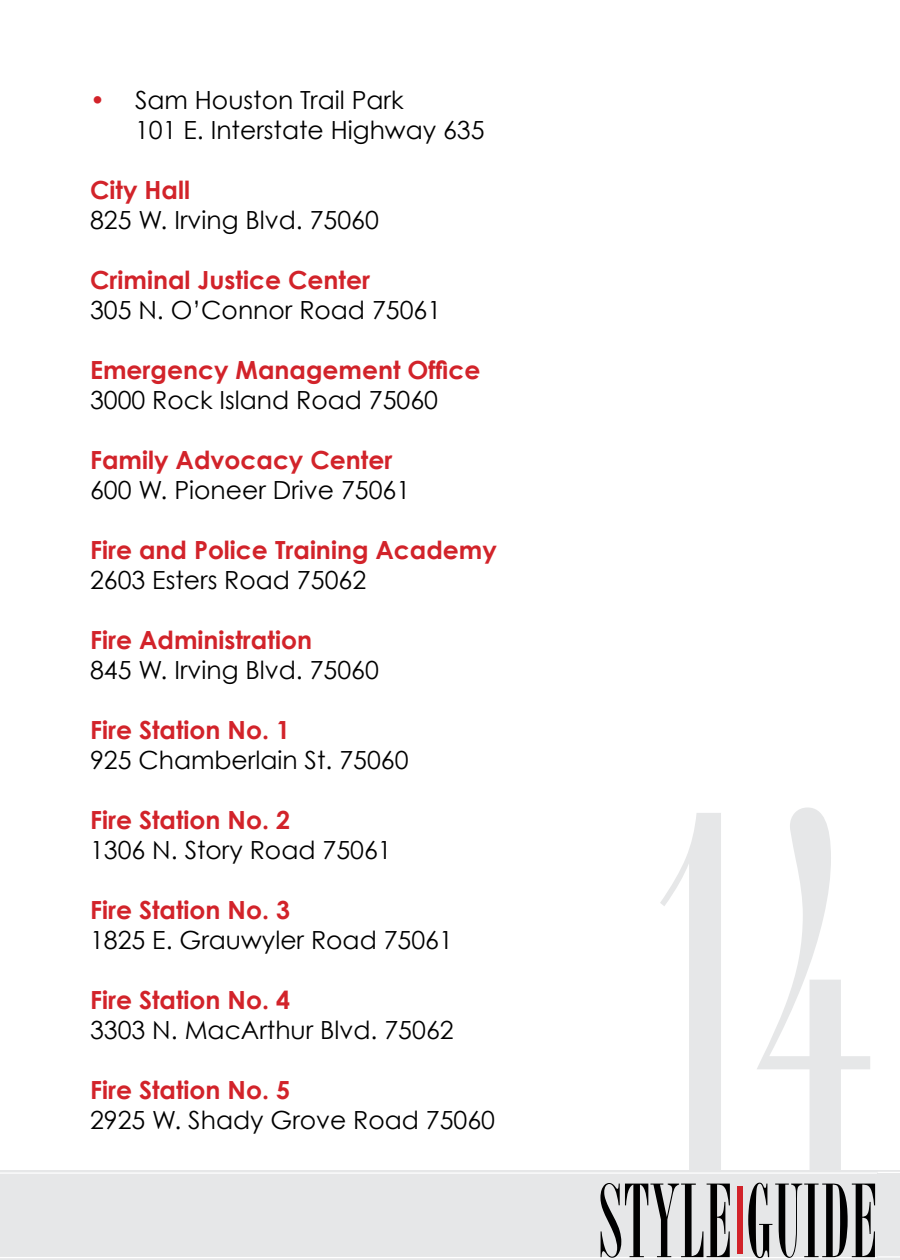
<style>
.page{position:relative;width:900px;height:1260px;background:#fff}
.page>*{position:absolute;margin:0;border:0;box-sizing:border-box;transform-origin:0 0}
.t1{font:550px "Bordeaux Roman Bold Let Plain";color:#e6e7e8}
.t2{font:110.5px "Bordeaux Roman Bold Let Plain";letter-spacing:.005em;color:#000}
.t3{font:25px/30px "Century Gothic";color:#000}
.t4{font:700 25px "Century Gothic";color:#d2232a}
.s1{font-weight:700;color:#d2232a}
</style>
<div class="page">
<div style="left:0;top:1170px;width:900px;height:90px;background:#e6e7e8"></div>
<hr style="left:0;top:1172px;width:900px;height:2px;background:#fff">
<hr style="left:0;top:1257px;width:900px;height:1px;background:#fff">
<div style="left:878px;top:1170px;width:22px;height:90px;background:#e6e7e8"></div>
<hr style="left:878px;top:1256px;width:22px;height:2px;background:#fff">
<svg style="left:878px;top:1172px;width:22px;height:1px"></svg>
<p class="t3" style="left:135px;top:84px;width:351px;text-indent:-45px"><span class="s1">•</span> Sam Houston Trail Park<br>101 E. Interstate Highway 635</p>
<p class="t4" style="left:90px;top:174px;width:101px">City Hall</p>
<p class="t3" style="left:90px;top:204px;width:290px">825 W. Irving Blvd. 75060</p>
<p class="t4" style="left:90px;top:264px;width:282px">Criminal Justice Center</p>
<p class="t3" style="left:90px;top:294px;width:353px">305 N. O’Connor Road 75061</p>
<p class="t4" style="left:90px;top:354px;width:392px">Emergency Management Office</p>
<p class="t3" style="left:90px;top:384px;width:350px">3000 Rock Island Road 75060</p>
<p class="t4" style="left:90px;top:444px;width:304px">Family Advocacy Center</p>
<p class="t3" style="left:90px;top:474px;width:322px">600 W. Pioneer Drive 75061</p>
<p class="t4" style="left:90px;top:534px;width:408px">Fire and Police Training Academy</p>
<p class="t3" style="left:90px;top:564px;width:278px">2603 Esters Road 75062</p>
<p class="t4" style="left:90px;top:624px;width:224px">Fire Administration</p>
<p class="t3" style="left:90px;top:654px;width:290px">845 W. Irving Blvd. 75060</p>
<p class="t4" style="left:90px;top:714px;width:201px">Fire Station No. 1</p>
<p class="t3" style="left:90px;top:744px;width:320px">925 Chamberlain St. 75060</p>
<p class="t4" style="left:90px;top:804px;width:201px">Fire Station No. 2</p>
<p class="t3" style="left:90px;top:834px;width:303px">1306 N. Story Road 75061</p>
<p class="t4" style="left:90px;top:894px;width:201px">Fire Station No. 3</p>
<p class="t3" style="left:90px;top:924px;width:364px">1825 E. Grauwyler Road 75061</p>
<p class="t4" style="left:90px;top:984px;width:201px">Fire Station No. 4</p>
<p class="t3" style="left:90px;top:1014px;width:365px">3303 N. MacArthur Blvd. 75062</p>
<p class="t4" style="left:90px;top:1074px;width:201px">Fire Station No. 5</p>
<p class="t3" style="left:90px;top:1104px;width:407px">2925 W. Shady Grove Road 75060</p>
<h1 class="t1" style="left:656px;top:668px;width:225px">14</h1>
<h2 class="t2" style="left:598px;top:1154px;width:281px">STYLE<sup>|</sup>GUIDE</h2>
</div>
